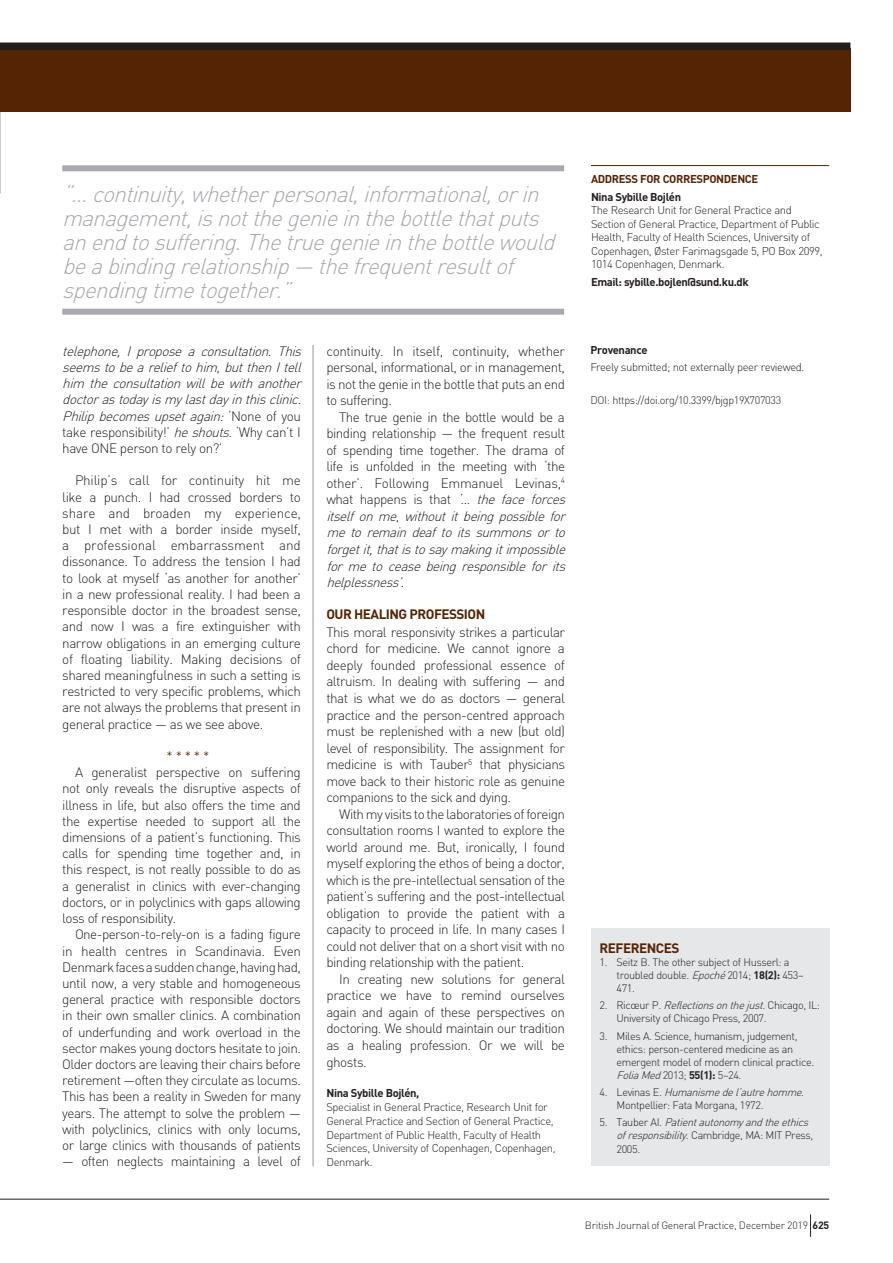
<style>
.page{position:relative;width:893px;height:1263px;background:#fff}
.page>*{position:absolute;margin:0;border:0;box-sizing:border-box;transform-origin:0 0}
.t1{font:italic 300 22.5px/24px "DIN";color:#a8a9ad}
.Body_copy_indent{font:300 13.5px/16.2px "DIN";letter-spacing:-.04em;color:#231f20;text-align:justify}
.Body_Copy_First_para{font:300 13.5px/16.5px "DIN";letter-spacing:-.04em;color:#231f20;text-align:justify}
.Body_Copy_First_para-2{font:italic 300 13.5px/16.2px "DIN";color:#231f20}
.Sub_Head_B_Header{font:700 13.5px "DIN";letter-spacing:-.04em;color:#542404}
.Reference_heading{font:700 13.5px "DIN";letter-spacing:-.035em;color:#542404}
.Body_copy_indent-2{font:300 13.5px "DIN";color:#542404}
.Address_Copy{font:300 11.25px/13.8px "DIN";letter-spacing:-.035em;color:#231f20}
.Address_Copy_Bold{font:700 11.25px "DIN";letter-spacing:-.035em;color:#231f20}
.Address_title{font:700 11.25px "DIN";letter-spacing:-.035em;color:#542404}
.References_Copy{font:300 10.8px/13px "DIN";letter-spacing:-.035em;color:#231f20}
.References_Copy-2{font:italic 300 10.8px/13px "DIN";color:#231f20}
.Address_Copy-2{font:300 10.8px "DIN";letter-spacing:-.035em;color:#231f20}
.t2{font:300 10.5px "DIN";letter-spacing:-.025em;color:#231f20}
.s1{font-style:normal}
.s2{font-style:italic}
.s3{font-weight:700}
</style>
<div class="page">
<div style="left:591px;top:928px;width:239px;height:238px;background:#e6e7e9"></div>
<hr style="left:591px;top:165px;width:238px;height:1px;background:#542404">
<div style="left:0;top:48px;width:850px;height:64px;background:#542404"></div>
<div style="left:0;top:43px;width:850px;height:7px;background:#231f20"></div>
<div style="left:62px;top:165px;width:502px;height:6px;background:#a8a9ad"></div>
<div style="left:62px;top:309px;width:502px;height:6px;background:#a8a9ad"></div>
<hr style="left:313px;top:345px;width:1px;height:821px;background:#939598">
<hr style="left:0;top:1199px;width:829px;height:1px;background:#231f20">
<svg style="left:810px;top:1214px;width:1px;height:23px"></svg>
<p class="t1" style="left:62px;top:181px;width:501px">“… continuity,whetherpersonal,informational,orin management,isnotthegenieinthebottlethatputs anendtosuffering.Thetruegenieinthebottlewould beabindingrelationship— thefrequentresultof spendingtimetogether.”</p>
<p class="Body_Copy_First_para-2" style="left:62px;top:343px;width:244px">telephone, I propose a consultation. This seemstobearelieftohim,butthenItell him theconsultationwillbewithanother doctorastodayismylastdayinthisclinic.<br>Philipbecomesupsetagain:<span class="s1">‘ N o n e o f y o u take responsibility!’</span> heshouts.<span class="s1">‘Why can’t I have ONE person to rely on?’</span></p>
<p class="Body_copy_indent" style="left:62px;top:472px;width:240px;text-indent:13px">Philip’s call for continuity hit me like a punch. I had crossed borders to share and broaden my experience, but I met with a border inside myself, a professional embarrassment and dissonance. To address the tension I had to look at myself ‘as another for another’ in a new professional reality. I had been a responsible doctor in the broadest sense, and now I was a fire extinguisher with narrow obligations in an emerging culture of floating liability. Making decisions of shared meaningfulness in such a setting is restricted to very specific problems, which are not always the problems that present in general practice — as we see above.</p>
<p class="Body_copy_indent-2" style="left:167px;top:748px;width:44px">* * * * *</p>
<p class="Body_copy_indent" style="left:62px;top:764px;width:240px;text-indent:13px">A generalist perspective on suffering not only reveals the disruptive aspects of illness in life, but also offers the time and the expertise needed to support all the dimensions of a patient’s functioning. This calls for spending time together and, in this respect, is not really possible to do as a generalist in clinics with ever-changing doctors, or in polyclinics with gaps allowing loss of responsibility.</p>
<p class="Body_copy_indent" style="left:62px;top:926px;width:240px;text-indent:13px">One-person-to-rely-on is a fading figure in health centres in Scandinavia. Even Denmark faces a sudden change, having had, until now, a very stable and homogeneous general practice with responsible doctors in their own smaller clinics. A combination of underfunding and work overload in the sector makes young doctors hesitate to join.<br>Older doctors are leaving their chairs before retirement —often they circulate as locums.<br>This has been a reality in Sweden for many years. The attempt to solve the problem — with polyclinics, clinics with only locums, or large clinics with thousands of patients</p>
<p class="Body_copy_indent" style="left:62px;top:1153px;width:240px">— often neglects maintaining a level of</p>
<p class="Body_copy_indent" style="left:326px;top:342px;width:240px">continuity. In itself, continuity, whether personal, informational, or in management, is not the genie in the bottle that puts an end to suffering.</p>
<p class="Body_copy_indent" style="left:326px;top:409px;width:244px;text-align:left;text-indent:13px">The true genie in the bottle would be a binding relationship — the frequent result of spending time together. The drama of life is unfolded in the meeting with ‘the other’. Following Emmanuel Levinas,<sup>4 </sup>what happens is that <span class="s2">‘… the face forces itself on me, without it being possible for me to remain deaf to its summons or to forgetit,thatistosaymakingitimpossible for me to cease being responsible for its helplessness’</span>.</p>
<p class="Sub_Head_B_Header" style="left:326px;top:605px;width:160px">OUR HEALING PROFESSION</p>
<p class="Body_Copy_First_para" style="left:326px;top:624px;width:240px">This moral responsivity strikes a particular chord for medicine. We cannot ignore a deeply founded professional essence of altruism. In dealing with suffering — and that is what we do as doctors — general practice and the person-centred approach must be replenished with a new (but old) level of responsibility. The assignment for medicine is with Tauber<sup>5</sup> that physicians move back to their historic role as genuine companions to the sick and dying.</p>
<p class="Body_copy_indent" style="left:326px;top:805px;width:240px;text-indent:13px">With my visits to the laboratories of foreign consultation rooms I wanted to explore the world around me. But, ironically, I found myself exploring the ethos of being a doctor, which is the pre-intellectual sensation of the patient’s suffering and the post-intellectual obligation to provide the patient with a capacity to proceed in life. In many cases I could not deliver that on a short visit with no binding relationship with the patient.</p>
<p class="Body_copy_indent" style="left:326px;top:971px;width:240px;text-indent:13px">In creating new solutions for general practice we have to remind ourselves again and again of these perspectives on doctoring. We should maintain our tradition as a healing profession. Or we will be ghosts.</p>
<p class="Address_Copy_Bold" style="left:326px;top:1086px;width:94px">Nina Sybille Bojlén,</p>
<p class="Address_Copy" style="left:326px;top:1100px;width:231px">Specialist in General Practice, Research Unit for General Practice and Section of General Practice, Department of Public Health, Faculty of Health Sciences, University of Copenhagen, Copenhagen, Denmark.</p>
<p class="Address_title" style="left:591px;top:172px;width:169px">ADDRESS FOR CORRESPONDENCE</p>
<p class="Address_Copy_Bold" style="left:591px;top:189px;width:92px">Nina Sybille Bojlén</p>
<p class="Address_Copy" style="left:591px;top:203px;width:233px">The Research Unit for General Practice and Section of General Practice, Department of Public Health, Faculty of Health Sciences, University of Copenhagen, Øster Farimagsgade 5, PO Box 2099, 1014 Copenhagen, Denmark.</p>
<p class="Address_Copy_Bold" style="left:591px;top:275px;width:159px">Email: sybille.bojlen@sund.ku.dk</p>
<p class="Address_Copy_Bold" style="left:591px;top:343px;width:58px">Provenance</p>
<p class="Address_Copy" style="left:591px;top:360px;width:215px">Freely submitted; not externally peer reviewed.</p>
<p class="Address_Copy-2" style="left:591px;top:394px;width:192px">DOI: https://doi.org/10.3399/bjgp19X707033</p>
<p class="Reference_heading" style="left:599px;top:939px;width:81px">REFERENCES</p>
<p class="References_Copy" style="left:616px;top:955px;width:189px;text-indent:-17px">1. Seitz B. The other subject of Husserl: a troubled double. <span class="s2">Epoché</span>2014; <span class="s3">18(2):</span> 453–<br>471.</p>
<p class="References_Copy" style="left:616px;top:999px;width:205px;text-indent:-17px">2. Ricœur P. <span class="s2">Reflectionsonthejust</span>. Chicago, IL:<br>University of Chicago Press, 2007.</p>
<p class="References_Copy" style="left:616px;top:1029px;width:199px;text-indent:-17px">3. Miles A. Science, humanism, judgement, ethics: person-centered medicine as an emergent model of modern clinical practice.<br><span class="s2">FoliaMed</span>2013; <span class="s3">55(1):</span> 5–24.</p>
<p class="References_Copy" style="left:616px;top:1085px;width:190px;text-indent:-17px">4 . L e v i n a s E . <span class="s2">Humanismedel’autrehomme</span>.<br>Montpellier: Fata Morgana, 1972.</p>
<p class="References_Copy-2" style="left:616px;top:1116px;width:198px;text-indent:-17px"><span class="s1">5 . T a u b e r A I .</span> Patientautonomyandtheethics ofresponsibility<span class="s1">. Cambridge, MA: MIT Press,<br>2005.</span></p>
<p class="t2" style="left:585px;top:1219px;width:246px">British Journal of General Practice, December 2019 <span class="s3">625</span></p>
</div>
